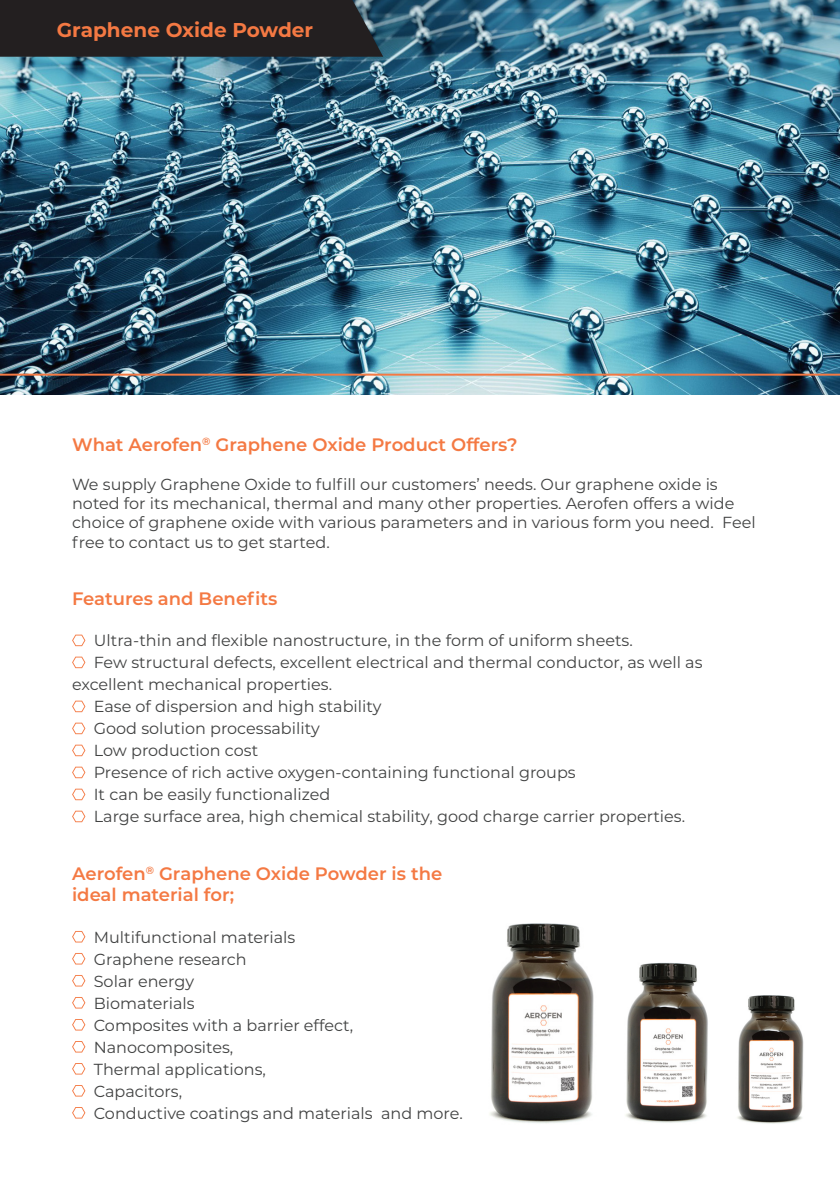
<style>
.page{position:relative;width:840px;height:1191px;background:#fff}
.page>*{position:absolute;margin:0;border:0;box-sizing:border-box;transform-origin:0 0}
.t1{font:700 20px "Montserrat";color:#f47943}
.t2{font:600 18px/21.6px "Montserrat";color:#f47943}
.t3{font:16px/19.2px "Montserrat";color:#414242}
</style>
<div class="page">
<img style="left:490px;top:923px;width:104px;height:201px">
<img style="left:625px;top:962px;width:83px;height:161px">
<img style="left:737px;top:995px;width:67px;height:129px">
<img style="left:0;top:0;width:839px;height:394px">
<svg style="left:72px;top:634px;width:13px;height:12px"></svg>
<svg style="left:72px;top:656px;width:13px;height:12px"></svg>
<svg style="left:72px;top:700px;width:13px;height:12px"></svg>
<svg style="left:72px;top:722px;width:13px;height:12px"></svg>
<svg style="left:72px;top:744px;width:13px;height:12px"></svg>
<svg style="left:72px;top:766px;width:13px;height:12px"></svg>
<svg style="left:72px;top:788px;width:13px;height:12px"></svg>
<svg style="left:72px;top:810px;width:13px;height:12px"></svg>
<svg style="left:72px;top:931px;width:13px;height:11px"></svg>
<svg style="left:72px;top:953px;width:13px;height:11px"></svg>
<svg style="left:72px;top:975px;width:13px;height:11px"></svg>
<svg style="left:72px;top:997px;width:13px;height:11px"></svg>
<svg style="left:72px;top:1019px;width:13px;height:11px"></svg>
<svg style="left:72px;top:1041px;width:13px;height:11px"></svg>
<svg style="left:72px;top:1063px;width:13px;height:11px"></svg>
<svg style="left:72px;top:1085px;width:13px;height:11px"></svg>
<svg style="left:72px;top:1107px;width:13px;height:11px"></svg>
<hr style="left:0;top:374px;width:839px;height:2px;background:#f47943">
<div style="left:0;top:0;width:383px;height:57px;background:#231f20"></div>
<p class="t1" style="left:57px;top:16px;width:258px">Graphene Oxide Powder</p>
<p class="t2" style="left:72px;top:433px;width:447px">What Aerofen<sup>®</sup> Graphene Oxide Product Offers?</p>
<p class="t3" style="left:72px;top:474px;width:684px">We supply Graphene Oxide to fulfill our customers’ needs. Our graphene oxide is noted for its mechanical, thermal and many other properties. Aerofen offers a wide choice of graphene oxide with various parameters and in various form you need. Feel free to contact us to get started.</p>
<p class="t2" style="left:72px;top:587px;width:207px">Features and Benefits</p>
<p class="t3" style="left:94px;top:630px;width:540px">Ultra-thin and flexible nanostructure, in the form of uniform sheets.</p>
<p class="t3" style="left:72px;top:651px;width:631px;line-height:22px;text-indent:22px">Few structural defects, excellent electrical and thermal conductor, as well as excellent mechanical properties.</p>
<p class="t3" style="left:94px;top:696px;width:289px">Ease of dispersion and high stability</p>
<p class="t3" style="left:94px;top:718px;width:227px">Good solution processability</p>
<p class="t3" style="left:94px;top:740px;width:166px">Low production cost</p>
<p class="t3" style="left:94px;top:762px;width:483px">Presence of rich active oxygen-containing functional groups</p>
<p class="t3" style="left:94px;top:784px;width:238px">It can be easily functionalized</p>
<p class="t3" style="left:94px;top:806px;width:592px">Large surface area, high chemical stability, good charge carrier properties.</p>
<p class="t2" style="left:72px;top:861px;width:371px">Aerofen<sup>®</sup> Graphene Oxide Powder is the ideal material for;</p>
<p class="t3" style="left:94px;top:926px;width:203px">Multifunctional materials</p>
<p class="t3" style="left:94px;top:948px;width:154px">Graphene research</p>
<p class="t3" style="left:94px;top:970px;width:102px">Solar energy</p>
<p class="t3" style="left:94px;top:992px;width:102px">Biomaterials</p>
<p class="t3" style="left:94px;top:1014px;width:261px">Composites with a barrier effect,</p>
<p class="t3" style="left:94px;top:1036px;width:141px">Nanocomposites,</p>
<p class="t3" style="left:94px;top:1058px;width:173px">Thermal applications,</p>
<p class="t3" style="left:94px;top:1080px;width:90px">Capacitors,</p>
<p class="t3" style="left:94px;top:1102px;width:370px">Conductive coatings and materials and more.</p>
</div>
